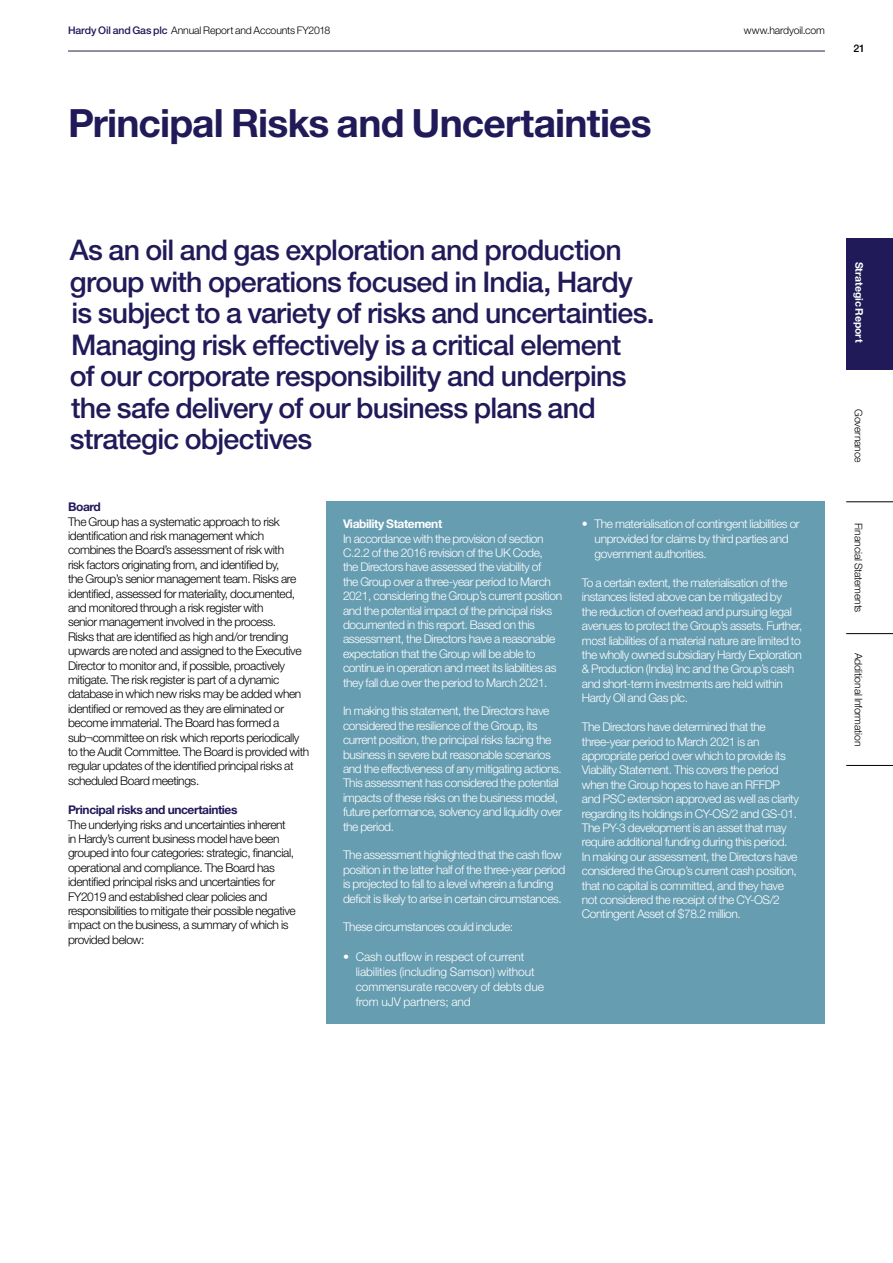
<style>
.page{position:relative;width:893px;height:1263px;background:#fff}
.page>*{position:absolute;margin:0;border:0;box-sizing:border-box;transform-origin:0 0}
.t1{font:700 39px "Helvetica Neue";letter-spacing:-.02em;color:#211a59}
.t2{font:500 28.5px/31.5px "Helvetica Neue";letter-spacing:-.025em;color:#211a59}
.t3{font:300 12px/14.4px "Helvetica Neue";letter-spacing:-.035em;color:#fff}
.t4{font:300 12px/14.4px "Helvetica Neue";letter-spacing:-.035em;color:#000}
.t5{font:300 12px/15px "Helvetica Neue";letter-spacing:-.01em;color:#fff}
.t6{font:700 12px "Helvetica Neue";letter-spacing:-.035em;color:#211a59}
.t7{font:700 12px "Helvetica Neue";letter-spacing:-.035em;color:#fff}
.t8{font:300 10.5px "Helvetica Neue";letter-spacing:-.015em;color:#000}
.t9{font:700 10.5px "Helvetica Neue";letter-spacing:-.005em;color:#fff}
.t10{font:500 10.5px "Helvetica Neue";color:#000}
.s1{font-weight:500;color:#211a59}
</style>
<div class="page">
<div style="left:846px;top:238px;width:47px;height:132px;background:#211a59"></div>
<hr style="left:846px;top:501px;width:47px;height:1px;background:#000">
<hr style="left:846px;top:633px;width:47px;height:1px;background:#000">
<hr style="left:846px;top:765px;width:47px;height:1px;background:#000">
<hr style="left:68px;top:51px;width:757px;height:1px;background:#231f46">
<div style="left:326px;top:502px;width:499px;height:522px;background:#669db1"></div>
<p class="t8" style="left:68px;top:24px;width:264px"><span class="s1">Hardy Oil and Gas plc</span> Annual Report and Accounts FY2018</p>
<p class="t8" style="left:744px;top:24px;width:83px">www.hardyoil.com</p>
<h1 class="t1" style="left:68px;top:99px;width:585px">Principal Risks and Uncertainties</h1>
<p class="t10" style="left:854px;top:42px;width:13px">21</p>
<p class="t2" style="left:70px;top:234px;width:586px">As an oil and gas exploration and production group with operations focused in India, Hardy is subject to a variety of risks and uncertainties.<br>Managing risk effectively is a critical element<br>of our corporate responsibility and underpins the safe delivery of our business plans and strategic objectives</p>
<p class="t6" style="left:68px;top:499px;width:34px">Board</p>
<p class="t4" style="left:68px;top:514px;width:243px">The Group has a systematic approach to risk identification and risk management which combines the Board’s assessment of risk with<br>risk factors originating from, and identified by,<br>the Group’s senior management team. Risks are identified, assessed for materiality, documented, and monitored through a risk register with<br>senior management involved in the process.<br>Risks that are identified as high and/or trending upwards are noted and assigned to the Executive Director to monitor and, if possible, proactively mitigate. The risk register is part of a dynamic database in which new risks may be added when identified or removed as they are eliminated or become immaterial. The Board has formed a sub¬committee on risk which reports periodically to the Audit Committee. The Board is provided with regular updates of the identified principal risks at scheduled Board meetings.</p>
<p class="t6" style="left:68px;top:802px;width:171px">Principal risks and uncertainties</p>
<p class="t4" style="left:68px;top:817px;width:229px">The underlying risks and uncertainties inherent in Hardy’s current business model have been grouped into four categories: strategic, financial, operational and compliance. The Board has identified principal risks and uncertainties for FY2019 and established clear policies and responsibilities to mitigate their possible negative impact on the business, a summary of which is provided below:</p>
<p class="t7" style="left:343px;top:516px;width:101px">Viability Statement</p>
<p class="t3" style="left:343px;top:531px;width:221px">In accordance with the provision of section C.2.2 of the 2016 revision of the UK Code,<br>the Directors have assessed the viability of<br>the Group over a three-year period to March 2021, considering the Group’s current position and the potential impact of the principal risks documented in this report. Based on this assessment, the Directors have a reasonable expectation that the Group will be able to continue in operation and meet its liabilities as they fall due over the period to March 2021.</p>
<p class="t3" style="left:343px;top:704px;width:220px">In making this statement, the Directors have considered the resilience of the Group, its current position, the principal risks facing the business in severe but reasonable scenarios and the effectiveness of any mitigating actions.<br>This assessment has considered the potential impacts of these risks on the business model, future performance, solvency and liquidity over the period.</p>
<p class="t3" style="left:343px;top:848px;width:224px">The assessment highlighted that the cash flow position in the latter half of the three-year period is projected to fall to a level wherein a funding deficit is likely to arise in certain circumstances.</p>
<p class="t3" style="left:343px;top:920px;width:172px">These circumstances could include:</p>
<p class="t5" style="left:356px;top:949px;width:190px;text-indent:-13px">• Cash outflow in respect of current liabilities (including Samson) without commensurate recovery of debts due from uJV partners; and</p>
<p class="t3" style="left:595px;top:516px;width:207px;line-height:15px;text-indent:-13px">• The materialisation of contingent liabilities or unprovided for claims by third parties and government authorities.</p>
<p class="t3" style="left:582px;top:575px;width:222px">To a certain extent, the materialisation of the instances listed above can be mitigated by<br>the reduction of overhead and pursuing legal avenues to protect the Group’s assets. Further, most liabilities of a material nature are limited to the wholly owned subsidiary Hardy Exploration &amp; Production (India) Inc and the Group’s cash and short-term investments are held within Hardy Oil and Gas plc.</p>
<p class="t3" style="left:582px;top:719px;width:219px">The Directors have determined that the three-year period to March 2021 is an appropriate period over which to provide its Viability Statement. This covers the period when the Group hopes to have an RFFDP and PSC extension approved as well as clarity regarding its holdings in CY-OS/2 and GS-01.<br>The PY-3 development is an asset that may require additional funding during this period.<br>In making our assessment, the Directors have considered the Group’s current cash position, that no capital is committed, and they have not considered the receipt of the CY-OS/2<br>Contingent Asset of $78.2 million.</p>
<p class="t9" style="left:866px;top:262px;width:82px;rotate:90deg">Strategic Report</p>
<p class="t8" style="left:865px;top:409px;width:55px;rotate:90deg">Governance</p>
<p class="t8" style="left:865px;top:523px;width:91px;rotate:90deg">Financial Statements</p>
<p class="t8" style="left:865px;top:653px;width:95px;rotate:90deg">Additional Information</p>
</div>
